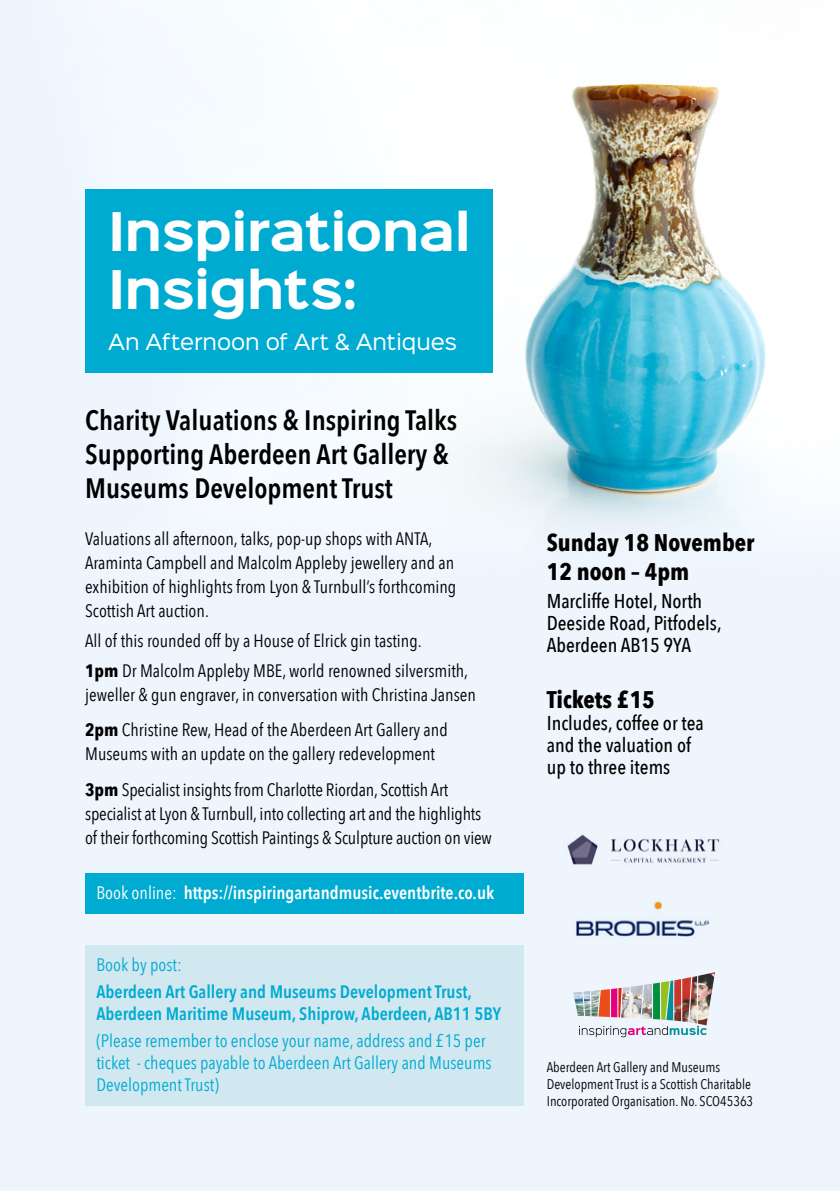
<style>
.page{position:relative;width:840px;height:1191px;background:#fff}
.page>*{position:absolute;margin:0;border:0;box-sizing:border-box;transform-origin:0 0}
.t1{font:700 48px/57.6px "Sinkin Sans 700";letter-spacing:-.015em;color:#fff}
.t2{font:600 28px/33.6px "Avenir Next Condensed";color:#000}
.t3{font:700 24px/28.8px "Avenir Next Condensed";color:#000}
.t4{font:500 20px/22px "Avenir Next Condensed";color:#000}
.t5{font:20px "Sinkin Sans 400";letter-spacing:-.005em;color:#fff}
.t6{font:18px/24px "Avenir Next Condensed";color:#000}
.t7{font:18px/21.6px "Avenir Next Condensed";color:#00abd1}
.t8{font:600 18px/21.6px "Avenir Next Condensed";color:#00abd1}
.t9{font:600 18px "Avenir Next Condensed";color:#fff}
.t10{font:14px/16.8px "Avenir Next Condensed";color:#000}
.s1{font-weight:700}
.s2{font-weight:400}
</style>
<div class="page">
<img style="left:0;top:0;width:839px;height:1191px">
<div style="left:85px;top:189px;width:408px;height:183px;background:#00abd1"></div>
<div style="left:85px;top:945px;width:438px;height:161px;background:#d2e8f1"></div>
<img style="left:682px;top:976px;width:14px;height:4px">
<img style="left:573px;top:990px;width:5px;height:26px">
<img style="left:697px;top:972px;width:17px;height:53px">
<img style="left:578px;top:980px;width:128px;height:57px">
<img style="left:573px;top:899px;width:137px;height:41px">
<img style="left:563px;top:828px;width:161px;height:41px">
<div style="left:85px;top:873px;width:438px;height:41px;background:#00abd1"></div>
<h1 class="t1" style="left:108px;top:205px;width:364px">Inspirational<br>Insights:</h1>
<p class="t5" style="left:108px;top:325px;width:350px">An Afternoon of Art &amp; Antiques</p>
<h2 class="t2" style="left:85px;top:403px;width:373px">Charity Valuations &amp; Inspiring Talks<br>Supporting Aberdeen Art Gallery &amp;<br>Museums Development Trust</h2>
<p class="t6" style="left:85px;top:526px;width:372px">Valuations all afternoon, talks, pop-up shops with ANTA, Araminta Campbell and Malcolm Appleby jewellery and an exhibition of highlights from Lyon &amp; Turnbull’s forthcoming Scottish Art auction.</p>
<p class="t6" style="left:85px;top:625px;width:384px;line-height:29.6px">All of this rounded off by a House of Elrick gin tasting.<br><span class="s1">1pm</span> Dr Malcolm Appleby MBE, world renowned silversmith,</p>
<p class="t6" style="left:85px;top:676px;width:392px;line-height:35.4px">jeweller &amp; gun engraver, in conversation with Christina Jansen<br><span class="s1">2pm</span> Christine Rew, Head of the Aberdeen Art Gallery and</p>
<p class="t6" style="left:85px;top:735px;width:364px;line-height:35.4px">Museums with an update on the gallery redevelopment<br><span class="s1">3pm</span> Specialist insights from Charlotte Riordan, Scottish Art</p>
<p class="t6" style="left:85px;top:800px;width:408px">specialist at Lyon &amp; Turnbull, into collecting art and the highlights of their forthcoming Scottish Paintings &amp; Sculpture auction on view</p>
<p class="t9" style="left:96px;top:877px;width:399px"><span class="s2">Book online:</span> https://inspiringartandmusic.eventbrite.co.uk</p>
<p class="t7" style="left:96px;top:953px;width:87px">Book by post:</p>
<p class="t8" style="left:96px;top:981px;width:406px">Aberdeen Art Gallery and Museums Development Trust,<br>Aberdeen Maritime Museum, Shiprow, Aberdeen, AB11 5BY</p>
<p class="t7" style="left:96px;top:1029px;width:396px">(Please remember to enclose your name, address and £15 per ticket - cheques payable to Aberdeen Art Gallery and Museums<br>Development Trust)</p>
<h3 class="t3" style="left:546px;top:528px;width:209px">Sunday 18 November<br>12 noon – 4pm</h3>
<p class="t4" style="left:546px;top:590px;width:176px">Marcliffe Hotel, North<br>Deeside Road, Pitfodels,<br>Aberdeen AB15 9YA</p>
<h3 class="t3" style="left:546px;top:684px;width:110px">Tickets £15</h3>
<p class="t4" style="left:546px;top:711px;width:158px">Includes, coffee or tea and the valuation of up to three items</p>
<p class="t10" style="left:546px;top:1058px;width:208px">Aberdeen Art Gallery and Museums<br>Development Trust is a Scottish Charitable<br>Incorporated Organisation. No. SCO45363</p>
</div>
